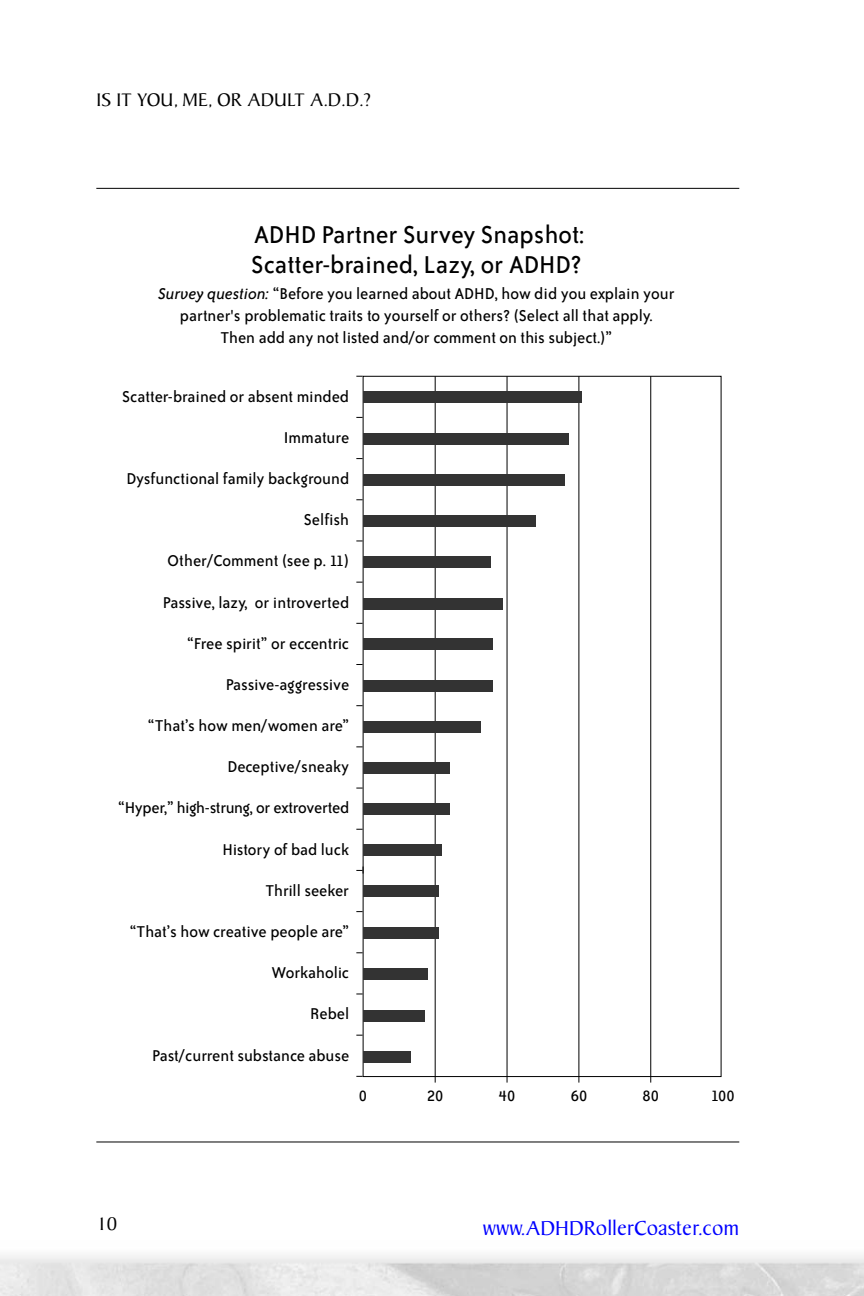
<style>
.page{position:relative;width:864px;height:1296px;background:#fff}
.page>*{position:absolute;margin:0;border:0;box-sizing:border-box;transform-origin:0 0}
.t1{font:28px/30px "Bailey Sans ITC";color:#000}
.t2{font:22px "Cg Signature Lt";color:#00f}
.t3{font:20px "Cg Signature Lt";color:#000}
.t4{font:18px/22px "Bailey Sans ITC";color:#000;text-align:center}
.t5{font:18px "Bailey Sans ITC";letter-spacing:-.02em;color:#000}
.s1{font-style:italic}
</style>
<div class="page">
<hr style="left:435px;top:376px;width:1px;height:707px;background:#000">
<hr style="left:507px;top:376px;width:1px;height:707px;background:#000">
<hr style="left:578px;top:376px;width:1px;height:707px;background:#000">
<hr style="left:650px;top:376px;width:1px;height:707px;background:#000">
<div style="left:363px;top:391px;width:219px;height:12px;background:#333"></div>
<div style="left:363px;top:433px;width:206px;height:11px;background:#333"></div>
<div style="left:363px;top:475px;width:202px;height:11px;background:#333"></div>
<div style="left:363px;top:515px;width:173px;height:11px;background:#333"></div>
<div style="left:363px;top:556px;width:128px;height:11px;background:#333"></div>
<div style="left:363px;top:598px;width:140px;height:11px;background:#333"></div>
<div style="left:363px;top:639px;width:130px;height:11px;background:#333"></div>
<div style="left:363px;top:681px;width:130px;height:11px;background:#333"></div>
<div style="left:363px;top:721px;width:118px;height:11px;background:#333"></div>
<div style="left:363px;top:762px;width:87px;height:12px;background:#333"></div>
<div style="left:363px;top:803px;width:87px;height:11px;background:#333"></div>
<div style="left:363px;top:845px;width:79px;height:11px;background:#333"></div>
<div style="left:363px;top:885px;width:76px;height:12px;background:#333"></div>
<div style="left:363px;top:927px;width:76px;height:12px;background:#333"></div>
<div style="left:363px;top:968px;width:65px;height:11px;background:#333"></div>
<div style="left:363px;top:1010px;width:62px;height:12px;background:#333"></div>
<div style="left:363px;top:1051px;width:48px;height:11px;background:#333"></div>
<svg style="left:356px;top:867px;width:8px;height:7px"></svg>
<hr style="left:96px;top:188px;width:643px;height:1px;background:#000">
<hr style="left:96px;top:1141px;width:643px;height:1px;background:#000">
<p class="t3" style="left:96px;top:92px;width:276px">IS IT YOU, ME, OR ADULT A.D.D.?</p>
<h1 class="t1" style="left:251px;top:221px;width:335px">ADHD Partner Survey Snapshot:<br>Scatter-brained, Lazy, or ADHD?</h1>
<p class="t4" style="left:158px;top:284px;width:518px"><span class="s1">Survey question:</span> “Before you learned about ADHD, how did you explain your partner's problematic traits to yourself or others? (Select all that apply.<br>Then add any not listed and/or comment on this subject.)”</p>
<p class="t4" style="left:122px;top:386px;width:228px">Scatter-brained or absent minded</p>
<p class="t4" style="left:284px;top:428px;width:67px">Immature</p>
<p class="t4" style="left:126px;top:469px;width:224px">Dysfunctional family background</p>
<p class="t4" style="left:304px;top:510px;width:47px">Selfish</p>
<p class="t4" style="left:167px;top:551px;width:183px">Other/Comment (see p. 11)</p>
<p class="t4" style="left:163px;top:592px;width:188px">Passive, lazy, or introverted</p>
<p class="t5" style="left:187px;top:637px;width:163px">“Free spirit” or eccentric</p>
<p class="t5" style="left:226px;top:678px;width:125px">Passive-aggressive</p>
<p class="t4" style="left:148px;top:716px;width:203px">“That’s how men/women are”</p>
<p class="t4" style="left:227px;top:757px;width:123px">Deceptive/sneaky</p>
<p class="t4" style="left:118px;top:798px;width:233px">“Hyper,” high-strung, or extroverted</p>
<p class="t4" style="left:223px;top:839px;width:128px">History of bad luck</p>
<p class="t4" style="left:265px;top:881px;width:85px">Thrill seeker</p>
<p class="t4" style="left:130px;top:922px;width:221px">“That’s how creative people are”</p>
<p class="t4" style="left:272px;top:963px;width:79px">Workaholic</p>
<p class="t4" style="left:310px;top:1004px;width:41px">Rebel</p>
<p class="t4" style="left:152px;top:1045px;width:198px">Past/current substance abuse</p>
<p class="t4" style="left:359px;top:1086px;width:10px">0</p>
<p class="t4" style="left:427px;top:1086px;width:18px">20</p>
<p class="t4" style="left:499px;top:1086px;width:18px">40</p>
<p class="t4" style="left:571px;top:1086px;width:18px">60</p>
<p class="t4" style="left:643px;top:1086px;width:18px">80</p>
<p class="t4" style="left:711px;top:1086px;width:25px">100</p>
<p class="t3" style="left:96px;top:1216px;width:22px">10</p>
<p class="t2" style="left:483px;top:1219px;width:258px">www.ADHDRollerCoaster.com</p>
</div>
